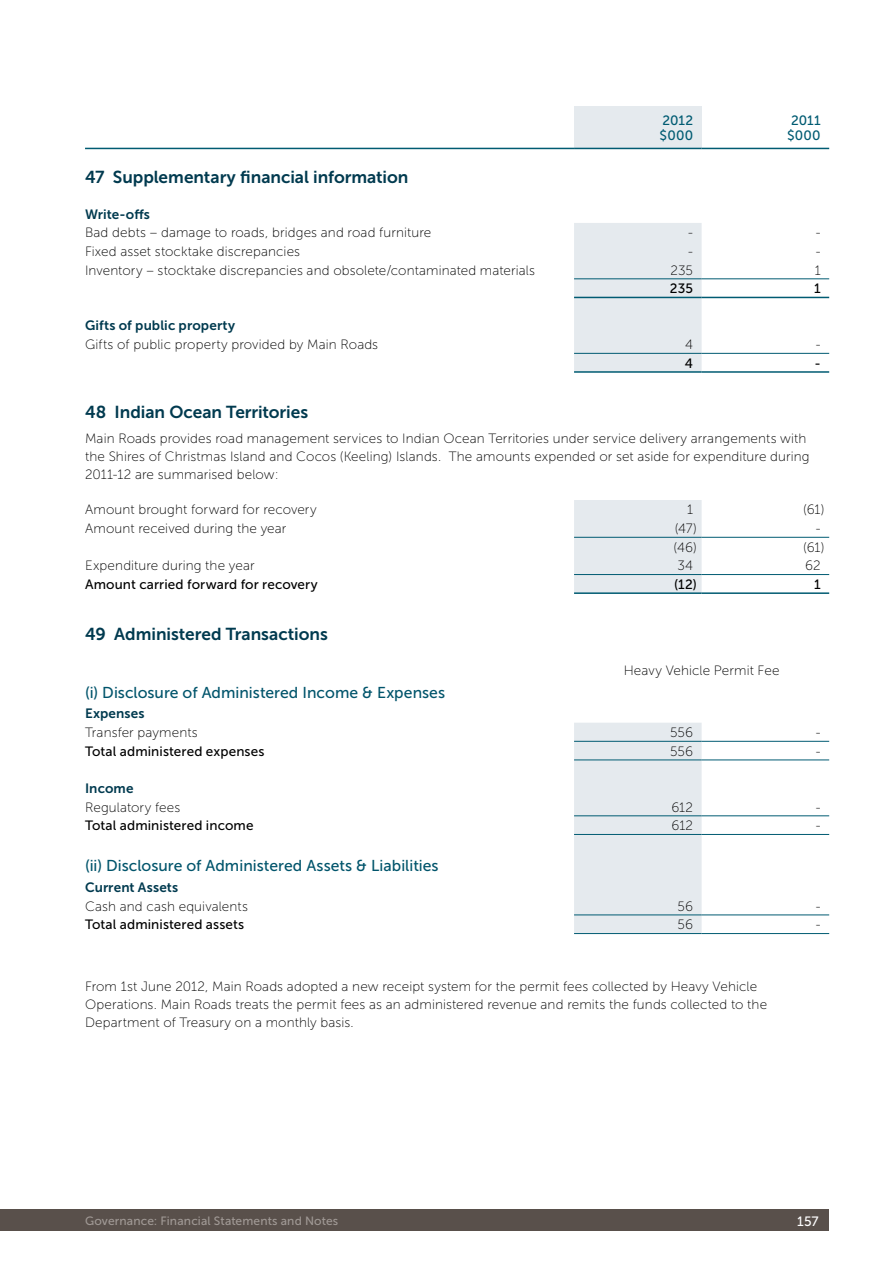
<style>
.page{position:relative;width:893px;height:1263px;background:#fff}
.page>*{position:absolute;margin:0;border:0;box-sizing:border-box;transform-origin:0 0}
.t1{font:17.25px "Museo Sans 700";letter-spacing:-.005em;color:#003a4f}
.t2{font:15.75px "Museo Sans 500";color:#00546b}
.t3{font:13.5px/18px "Museo Sans 100";letter-spacing:.01em;color:#000}
.t4{font:13.5px "Museo Sans 500";letter-spacing:.01em;color:#000}
.t5{font:13.5px "Museo Sans 700";letter-spacing:.01em;color:#003a4f}
.t6{font:13.5px/15px "Museo Sans 500";letter-spacing:.015em;color:#005b72}
.t7{font:13.5px "Museo Sans 500";color:#fff}
.t8{font:12px "Museo Sans 500";letter-spacing:.015em;color:#a09995}
</style>
<div class="page">
<div style="left:0;top:1210px;width:829px;height:21px;background:#59504b"></div>
<div style="left:574px;top:223px;width:128px;height:148px;background:#e5eaee"></div>
<hr style="left:574px;top:371px;width:128px;height:2px;background:#005b72">
<hr style="left:702px;top:371px;width:127px;height:2px;background:#005b72">
<hr style="left:702px;top:353px;width:127px;height:1px;background:#005b72">
<hr style="left:574px;top:353px;width:128px;height:1px;background:#005b72">
<hr style="left:574px;top:297px;width:128px;height:1px;background:#005b72">
<hr style="left:702px;top:297px;width:127px;height:1px;background:#005b72">
<hr style="left:702px;top:278px;width:127px;height:1px;background:#005b72">
<hr style="left:574px;top:278px;width:128px;height:1px;background:#005b72">
<div style="left:574px;top:500px;width:128px;height:92px;background:#e5eaee"></div>
<hr style="left:702px;top:592px;width:127px;height:2px;background:#005b72">
<hr style="left:574px;top:592px;width:128px;height:2px;background:#005b72">
<hr style="left:574px;top:537px;width:128px;height:1px;background:#005b72">
<hr style="left:702px;top:537px;width:127px;height:1px;background:#005b72">
<hr style="left:574px;top:574px;width:128px;height:1px;background:#005b72">
<hr style="left:702px;top:574px;width:127px;height:1px;background:#005b72">
<div style="left:574px;top:723px;width:128px;height:210px;background:#e5eaee"></div>
<hr style="left:574px;top:933px;width:128px;height:1px;background:#005b72">
<hr style="left:702px;top:933px;width:127px;height:1px;background:#005b72">
<hr style="left:574px;top:834px;width:128px;height:1px;background:#005b72">
<hr style="left:574px;top:759px;width:128px;height:1px;background:#005b72">
<hr style="left:702px;top:759px;width:127px;height:1px;background:#005b72">
<hr style="left:702px;top:834px;width:127px;height:1px;background:#005b72">
<hr style="left:574px;top:741px;width:128px;height:1px;background:#005b72">
<hr style="left:574px;top:815px;width:128px;height:1px;background:#005b72">
<hr style="left:574px;top:914px;width:128px;height:1px;background:#005b72">
<hr style="left:702px;top:741px;width:127px;height:1px;background:#005b72">
<hr style="left:702px;top:815px;width:127px;height:1px;background:#005b72">
<hr style="left:702px;top:914px;width:127px;height:1px;background:#005b72">
<div style="left:574px;top:106px;width:128px;height:42px;background:#e5eaee"></div>
<hr style="left:85px;top:148px;width:489px;height:1px;background:#005b72">
<hr style="left:574px;top:148px;width:128px;height:1px;background:#005b72">
<hr style="left:702px;top:148px;width:127px;height:1px;background:#005b72">
<p class="t6" style="left:660px;top:113px;width:35px">2012 $000</p>
<p class="t6" style="left:787px;top:113px;width:35px">2011 $000</p>
<p class="t1" style="left:85px;top:167px;width:325px">47 Supplementary financial information</p>
<p class="t5" style="left:85px;top:206px;width:66px">Write-offs</p>
<p class="t3" style="left:85px;top:224px;width:348px">Bad debts – damage to roads, bridges and road furniture</p>
<p class="t3" style="left:688px;top:224px;width:6px">-</p>
<p class="t3" style="left:816px;top:224px;width:6px">-</p>
<p class="t3" style="left:85px;top:242px;width:217px">Fixed asset stocktake discrepancies</p>
<p class="t3" style="left:688px;top:242px;width:6px">-</p>
<p class="t3" style="left:816px;top:242px;width:6px">-</p>
<p class="t3" style="left:85px;top:261px;width:451px">Inventory – stocktake discrepancies and obsolete/contaminated materials</p>
<p class="t3" style="left:671px;top:261px;width:24px">235</p>
<p class="t3" style="left:815px;top:261px;width:7px">1</p>
<p class="t4" style="left:670px;top:281px;width:25px">235</p>
<p class="t4" style="left:814px;top:281px;width:8px">1</p>
<p class="t5" style="left:85px;top:318px;width:152px">Gifts of public property</p>
<p class="t3" style="left:85px;top:336px;width:295px">Gifts of public property provided by Main Roads</p>
<p class="t3" style="left:685px;top:336px;width:9px">4</p>
<p class="t3" style="left:816px;top:336px;width:6px">-</p>
<p class="t4" style="left:685px;top:356px;width:10px">4</p>
<p class="t4" style="left:814px;top:356px;width:8px">-</p>
<p class="t1" style="left:85px;top:403px;width:225px">48 I ndian Ocean Territories</p>
<p class="t3" style="left:85px;top:429px;width:726px">Main Roads provides road management services to Indian Ocean Territories under service delivery arrangements with the Shires of Christmas Island and Cocos (Keeling) Islands. The amounts expended or set aside for expenditure during<br>2011-12 are summarised below:</p>
<p class="t3" style="left:85px;top:501px;width:233px">Amount brought forward for recovery</p>
<p class="t3" style="left:687px;top:501px;width:7px">1</p>
<p class="t3" style="left:803px;top:501px;width:23px">(61)</p>
<p class="t3" style="left:85px;top:519px;width:203px">Amount received during the year</p>
<p class="t3" style="left:675px;top:519px;width:24px">(47)</p>
<p class="t3" style="left:816px;top:519px;width:6px">-</p>
<p class="t3" style="left:674px;top:538px;width:25px">(46)</p>
<p class="t3" style="left:803px;top:538px;width:23px">(61)</p>
<p class="t3" style="left:85px;top:557px;width:171px">Expenditure during the year</p>
<p class="t3" style="left:677px;top:557px;width:17px">34</p>
<p class="t3" style="left:805px;top:557px;width:17px">62</p>
<p class="t4" style="left:85px;top:577px;width:234px">Amount carried forward for recovery</p>
<p class="t4" style="left:674px;top:577px;width:24px">(12)</p>
<p class="t4" style="left:814px;top:577px;width:8px">1</p>
<p class="t1" style="left:85px;top:624px;width:244px">49 Administered Transactions</p>
<p class="t3" style="left:624px;top:662px;width:157px">Heavy Vehicle Permit Fee</p>
<p class="t2" style="left:85px;top:684px;width:362px">(i) Disclosure of Administered Income &amp; Expenses</p>
<p class="t5" style="left:85px;top:706px;width:61px">Expenses</p>
<p class="t3" style="left:85px;top:723px;width:114px">Transfer payments</p>
<p class="t3" style="left:670px;top:723px;width:25px">556</p>
<p class="t3" style="left:816px;top:723px;width:6px">-</p>
<p class="t4" style="left:85px;top:744px;width:181px">Total administered expenses</p>
<p class="t3" style="left:670px;top:742px;width:25px">556</p>
<p class="t3" style="left:816px;top:742px;width:6px">-</p>
<p class="t5" style="left:85px;top:781px;width:50px">I ncome</p>
<p class="t3" style="left:85px;top:798px;width:97px">Regulatory fees</p>
<p class="t3" style="left:671px;top:798px;width:23px">612</p>
<p class="t3" style="left:816px;top:798px;width:6px">-</p>
<p class="t4" style="left:85px;top:818px;width:170px">Total administered income</p>
<p class="t3" style="left:671px;top:817px;width:23px">612</p>
<p class="t3" style="left:816px;top:817px;width:6px">-</p>
<p class="t2" style="left:85px;top:857px;width:355px">(ii) Disclosure of Administered Assets &amp; Liabilities</p>
<p class="t5" style="left:85px;top:880px;width:95px">Current Assets</p>
<p class="t3" style="left:85px;top:897px;width:164px">Cash and cash equivalents</p>
<p class="t3" style="left:678px;top:897px;width:17px">56</p>
<p class="t3" style="left:816px;top:897px;width:6px">-</p>
<p class="t4" style="left:85px;top:917px;width:161px">Total administered assets</p>
<p class="t3" style="left:678px;top:916px;width:17px">56</p>
<p class="t3" style="left:816px;top:916px;width:6px">-</p>
<p class="t3" style="left:85px;top:978px;width:684px">From 1st June 2012, Main Roads adopted a new receipt system for the permit fees collected by Heavy Vehicle<br>Operations. Main Roads treats the permit fees as an administered revenue and remits the funds collected to the<br>Department of Treasury on a monthly basis.</p>
<p class="t8" style="left:85px;top:1214px;width:255px">Governance: Financial Statements and Notes</p>
<p class="t7" style="left:797px;top:1213px;width:23px">157</p>
</div>
